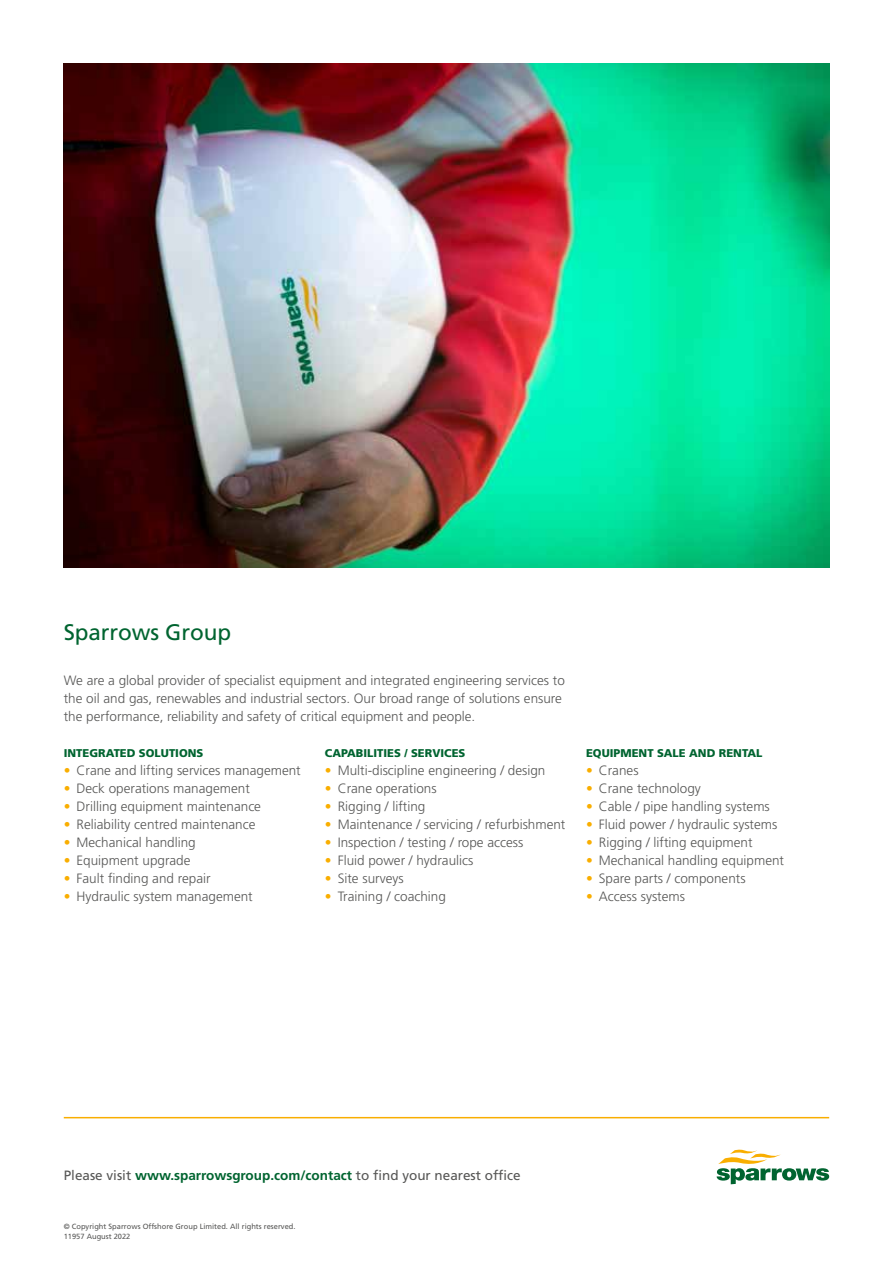
<style>
.page{position:relative;width:893px;height:1263px;background:#fff}
.page>*{position:absolute;margin:0;border:0;box-sizing:border-box;transform-origin:0 0}
.t1{font:22.5px "Frutiger LT Std";letter-spacing:-.005em;color:#006430}
.t2{font:300 13.5px/18px "Frutiger LT Std";color:#575756}
.t3{font:13.5px "Frutiger LT Std";color:#575756}
.t4{font:900 11.25px "Frutiger LT Std";color:#006430}
.t5{font:7.5px/10.5px "Frutiger LT Std";color:#575756}
.s1{color:#f9ae00}
.s2{font-weight:700;color:#006430}
</style>
<div class="page">
<hr style="left:64px;top:1117px;width:765px;height:1px;background:#f9ae00">
<svg style="left:717px;top:1149px;width:112px;height:35px"></svg>
<img style="left:64px;top:64px;width:765px;height:504px">
<h1 class="t1" style="left:64px;top:619px;width:169px">Sparrows Group</h1>
<p class="t2" style="left:64px;top:671px;width:503px">We are a global provider of specialist equipment and integrated engineering services to the oil and gas, renewables and industrial sectors. Our broad range of solutions ensure the performance, reliability and safety of critical equipment and people.</p>
<p class="t4" style="left:64px;top:746px;width:141px">INTEGRATED SOLUTIONS</p>
<p class="t2" style="left:64px;top:761px;width:239px"><span class="s1">•</span> Crane and lifting services management</p>
<p class="t2" style="left:64px;top:779px;width:188px"><span class="s1">•</span> Deck operations management</p>
<p class="t2" style="left:64px;top:797px;width:199px"><span class="s1">•</span> Drilling equipment maintenance</p>
<p class="t2" style="left:64px;top:815px;width:193px"><span class="s1">•</span> Reliability centred maintenance</p>
<p class="t2" style="left:64px;top:833px;width:134px"><span class="s1">•</span> Mechanical handling</p>
<p class="t2" style="left:64px;top:851px;width:128px"><span class="s1">•</span> Equipment upgrade</p>
<p class="t2" style="left:64px;top:869px;width:148px"><span class="s1">•</span> Fault finding and repair</p>
<p class="t2" style="left:64px;top:887px;width:190px"><span class="s1">•</span> Hydraulic system management</p>
<p class="t4" style="left:325px;top:746px;width:142px">CAPABILITIES / SERVICES</p>
<p class="t2" style="left:325px;top:761px;width:222px"><span class="s1">•</span> Multi-discipline engineering / design</p>
<p class="t2" style="left:325px;top:779px;width:113px"><span class="s1">•</span> Crane operations</p>
<p class="t2" style="left:325px;top:797px;width:102px"><span class="s1">•</span> Rigging / lifting</p>
<p class="t2" style="left:325px;top:815px;width:242px"><span class="s1">•</span> Maintenance / servicing / refurbishment</p>
<p class="t2" style="left:325px;top:833px;width:200px"><span class="s1">•</span> Inspection / testing / rope access</p>
<p class="t2" style="left:325px;top:851px;width:150px"><span class="s1">•</span> Fluid power / hydraulics</p>
<p class="t2" style="left:325px;top:869px;width:80px"><span class="s1">•</span> Site surveys</p>
<p class="t2" style="left:325px;top:887px;width:123px"><span class="s1">•</span> Training / coaching</p>
<p class="t4" style="left:586px;top:746px;width:178px">EQUIPMENT SALE AND RENTAL</p>
<p class="t2" style="left:586px;top:761px;width:54px"><span class="s1">•</span> Cranes</p>
<p class="t2" style="left:586px;top:779px;width:116px"><span class="s1">•</span> Crane technology</p>
<p class="t2" style="left:586px;top:797px;width:185px"><span class="s1">•</span> Cable / pipe handling systems</p>
<p class="t2" style="left:586px;top:815px;width:193px"><span class="s1">•</span> Fluid power / hydraulic systems</p>
<p class="t2" style="left:586px;top:833px;width:168px"><span class="s1">•</span> Rigging / lifting equipment</p>
<p class="t2" style="left:586px;top:851px;width:200px"><span class="s1">•</span> Mechanical handling equipment</p>
<p class="t2" style="left:586px;top:869px;width:161px"><span class="s1">•</span> Spare parts / components</p>
<p class="t2" style="left:586px;top:887px;width:100px"><span class="s1">•</span> Access systems</p>
<p class="t3" style="left:64px;top:1167px;width:458px">Please visit <span class="s2">www.sparrowsgroup.com/contact</span> to find your nearest office</p>
<p class="t5" style="left:64px;top:1221px;width:233px">© Copyright Sparrows Offshore Group Limited. All rights reserved.<br>11957 August 2022</p>
</div>
